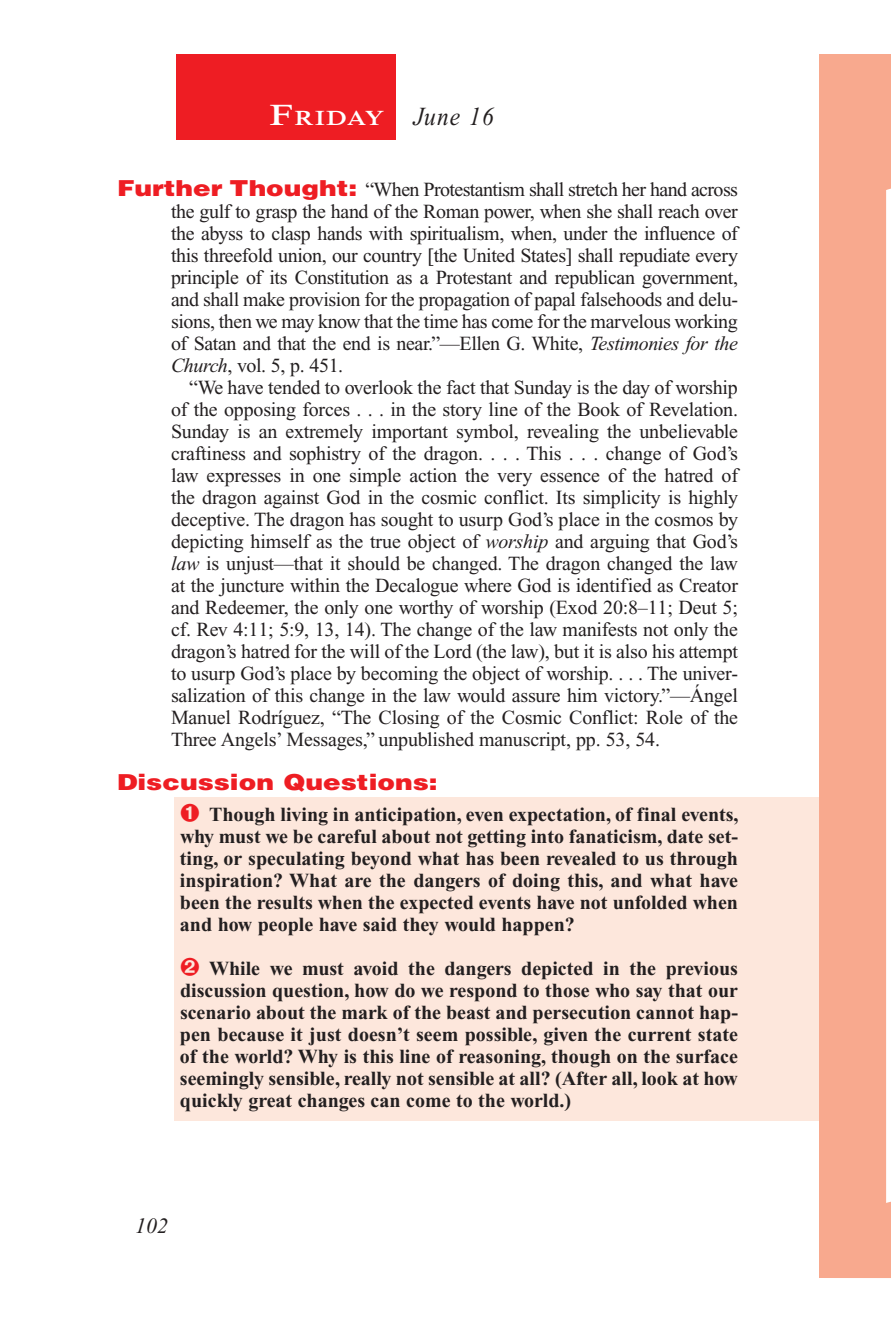
<style>
.page{position:relative;width:891px;height:1332px;background:#fff}
.page>*{position:absolute;margin:0;border:0;box-sizing:border-box;transform-origin:0 0}
.Lesson_Dates{font:italic 26px "Times New Roman PS Std";letter-spacing:.05em;color:#231f20;scale:.9 1}
.Question{font:900 22px "Helvetica LT Std";color:#ee1d23;scale:1.2 1}
.t1{font:italic 22px "Times New Roman PS Std";color:#231f20}
.Daily_Header{font:600 21px "Times NRMT Std";letter-spacing:.035em;color:#fff;scale:1.1 1}
.Body{font:20px/22px "Times New Roman PS Std";letter-spacing:-.01em;color:#231f20;text-align:justify}
.Numbered_Bullet_List{font:700 20px/22px "Times New Roman PS Std";color:#231f20;text-align:justify}
.Question_NO_SB{font:20px/22px "Times New Roman PS Std";letter-spacing:-.02em;color:#231f20;text-align:justify}
.s1{font-size:30px}
.s2{font-family:"Helvetica LT Std";font-weight:900;font-size:22px;color:#ee1d23}
.s3{font-style:italic}
</style>
<div class="page">
<div style="left:819px;top:54px;width:72px;height:1224px;background:#f8a98e"></div>
<div style="left:176px;top:54px;width:220px;height:86px;background:#ee1d23"></div>
<div style="left:175px;top:797px;width:644px;height:324px;background:#fde7dc"></div>
<p class="Daily_Header" style="left:270px;top:106px;width:106px"><span class="s1">F</span>riday</p>
<p class="Lesson_Dates" style="left:414px;top:102px;width:91px">June 16</p>
<p class="Question_NO_SB" style="left:171px;top:178px;width:569px;text-indent:-54px"><span class="s2">Further Thought:</span> “When Protestantism shall stretch her hand across the gulf to grasp the hand of the Roman power, when she shall reach over the abyss to clasp hands with spiritualism, when, under the influence of this threefold union, our country [the United States] shall repudiate every principle of its Constitution as a Protestant and republican government, and shall make provision for the propagation of papal falsehoods and delu&shy;sions, then we may know that the time has come for the marvelous working of Satan and that the end is near.”—Ellen G. White, <span class="s3">Testimonies for the Church</span>, vol. 5, p. 451.</p>
<p class="Body" style="left:171px;top:376px;width:569px;text-indent:18px">“We have tended to overlook the fact that Sunday is the day of worship of the opposing forces . . . in the story line of the Book of Revelation.<br>Sunday is an extremely important symbol, revealing the unbelievable craftiness and sophistry of the dragon. . . . This . . . change of God’s law expresses in one simple action the very essence of the hatred of the dragon against God in the cosmic conflict. Its simplicity is highly deceptive. The dragon has sought to usurp God’s place in the cosmos by depicting himself as the true object of <span class="s3">worship</span> and arguing that God’s <span class="s3">law</span> is unjust—that it should be changed. The dragon changed the law at the juncture within the Decalogue where God is identified as Creator and Redeemer, the only one worthy of worship (Exod 20:8–11; Deut 5; cf. Rev 4:11; 5:9, 13, 14). The change of the law manifests not only the dragon’s hatred for the will of the Lord (the law), but it is also his attempt to usurp God’s place by becoming the object of worship. . . . The univer&shy;salization of this change in the law would assure him victory.”—Ángel Manuel Rodríguez, “The Closing of the Cosmic Conflict: Role of the Three Angels’ Messages,” unpublished manuscript, pp. 53, 54.</p>
<p class="Question" style="left:117px;top:768px;width:269px">Discussion Questions:</p>
<p class="Numbered_Bullet_List" style="left:180px;top:803px;width:560px;text-indent:29px">Though living in anticipation, even expectation, of final events, why must we be careful about not getting into fanaticism, date set&shy;ting, or speculating beyond what has been revealed to us through inspiration? What are the dangers of doing this, and what have been the results when the expected events have not unfolded when and how people have said they would happen?</p>
<p class="Numbered_Bullet_List" style="left:180px;top:957px;width:560px;text-indent:29px">While we must avoid the dangers depicted in the previous discussion question, how do we respond to those who say that our scenario about the mark of the beast and persecution cannot hap&shy;pen because it just doesn’t seem possible, given the current state of the world? Why is this line of reasoning, though on the surface seemingly sensible, really not sensible at all? (After all, look at how quickly great changes can come to the world.)</p>
<p class="t1" style="left:135px;top:1214px;width:34px">102</p>
</div>
